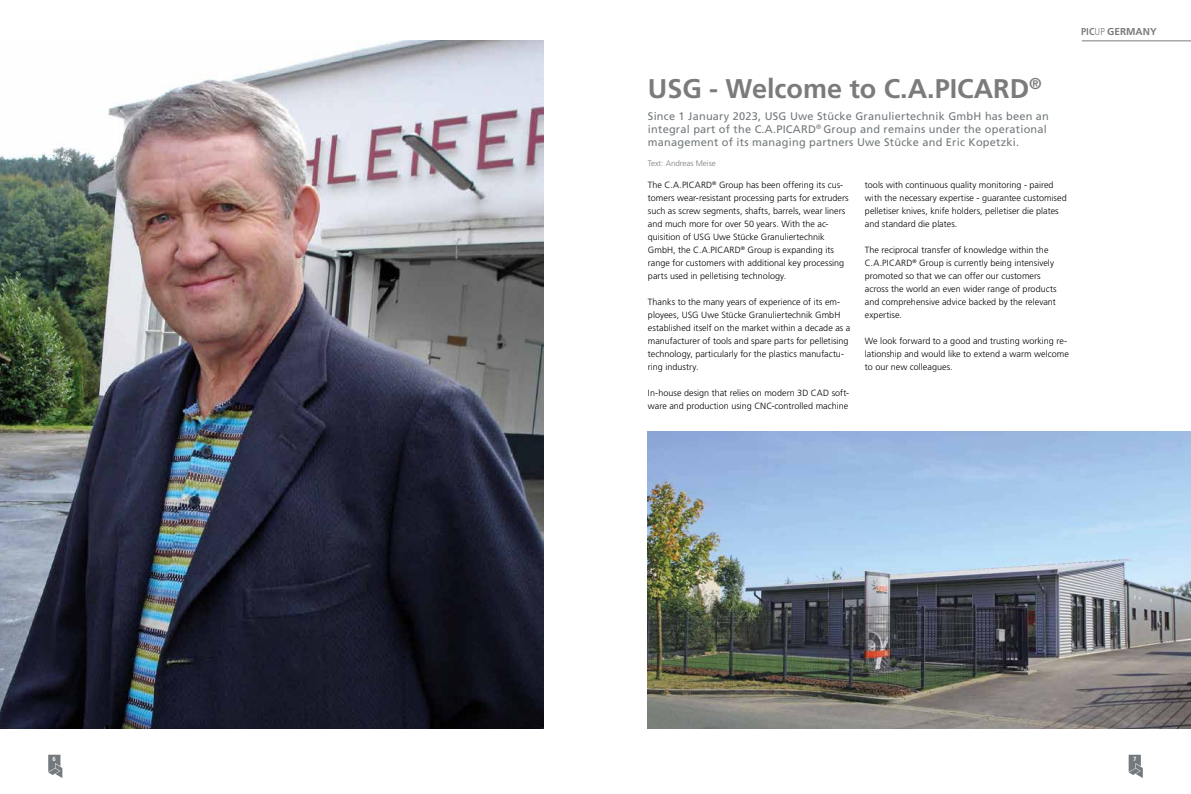
<style>
.page{position:relative;width:1191px;height:794px;background:#fff}
.page>*{position:absolute;margin:0;border:0;box-sizing:border-box;transform-origin:0 0}
.t1{font:700 27px "Frutiger LT Std";color:#7c7b7b}
.t2{font:11px/13px "Frutiger LT Std";letter-spacing:.02em;color:#73797c}
.t3{font:700 10px "Frutiger LT Std";color:#7c7b7b}
.t4{font:300 9px/13px "Frutiger LT Std";letter-spacing:.005em;color:#000}
.t5{font:300 8px "Frutiger LT Std";color:#7c7b7b}
.t6{font:700 6px "Frutiger LT Std";color:#fff}
.s1{font-stretch:condensed}
.s2{font-weight:300;font-stretch:condensed}
</style>
<div class="page">
<svg style="left:1128px;top:754px;width:14px;height:24px"></svg>
<svg style="left:48px;top:754px;width:14px;height:24px"></svg>
<img style="left:648px;top:431px;width:543px;height:298px">
<hr style="left:1081px;top:41px;width:110px;height:1px;background:#7c7b7b">
<img style="left:0;top:41px;width:543px;height:688px">
<p class="t3" style="left:1081px;top:25px;width:77px"><span class="s1">PIC</span><span class="s2">UP</span> GERMANY</p>
<h1 class="t1" style="left:648px;top:73px;width:395px">USG - Welcome to C.A.PICARD<sup>®</sup></h1>
<p class="t2" style="left:648px;top:109px;width:402px">Since 1 January 2023, USG Uwe Stücke Granuliertechnik GmbH has been an integral part of the C.A.PICARD<sup>®</sup> Group and remains under the operational management of its managing partners Uwe Stücke and Eric Kopetzki.</p>
<p class="t5" style="left:648px;top:158px;width:69px">Text: Andreas Meise</p>
<p class="t4" style="left:648px;top:179px;width:202px">The C.A.PICARD<sup>®</sup> Group has been offering its cus&shy;tomers wear-resistant processing parts for extruders such as screw segments, shafts, barrels, wear liners and much more for over 50 years. With the ac&shy;quisition of USG Uwe Stücke Granuliertechnik GmbH, the C.A.PICARD<sup>®</sup> Group is expanding its range for customers with additional key processing parts used in pelletising technology.</p>
<p class="t4" style="left:648px;top:296px;width:204px">Thanks to the many years of experience of its em&shy;ployees, USG Uwe Stücke Granuliertechnik GmbH established itself on the market within a decade as a manufacturer of tools and spare parts for pelletising technology, particularly for the plastics manufactu&shy;ring industry.</p>
<p class="t4" style="left:648px;top:387px;width:203px">In-house design that relies on modern 3D CAD soft&shy;ware and production using CNC-controlled machine</p>
<p class="t4" style="left:865px;top:179px;width:203px">tools with continuous quality monitoring - paired with the necessary expertise - guarantee customised pelletiser knives, knife holders, pelletiser die plates and standard die plates.</p>
<p class="t4" style="left:865px;top:244px;width:193px">The reciprocal transfer of knowledge within the C.A.PICARD<sup>®</sup> Group is currently being intensively promoted so that we can offer our customers across the world an even wider range of products and comprehensive advice backed by the relevant expertise.</p>
<p class="t4" style="left:865px;top:335px;width:205px">We look forward to a good and trusting working re&shy;lationship and would like to extend a warm welcome to our new colleagues.</p>
<p class="t6" style="left:53px;top:755px;width:5px">6</p>
<p class="t6" style="left:1133px;top:755px;width:5px">7</p>
</div>
